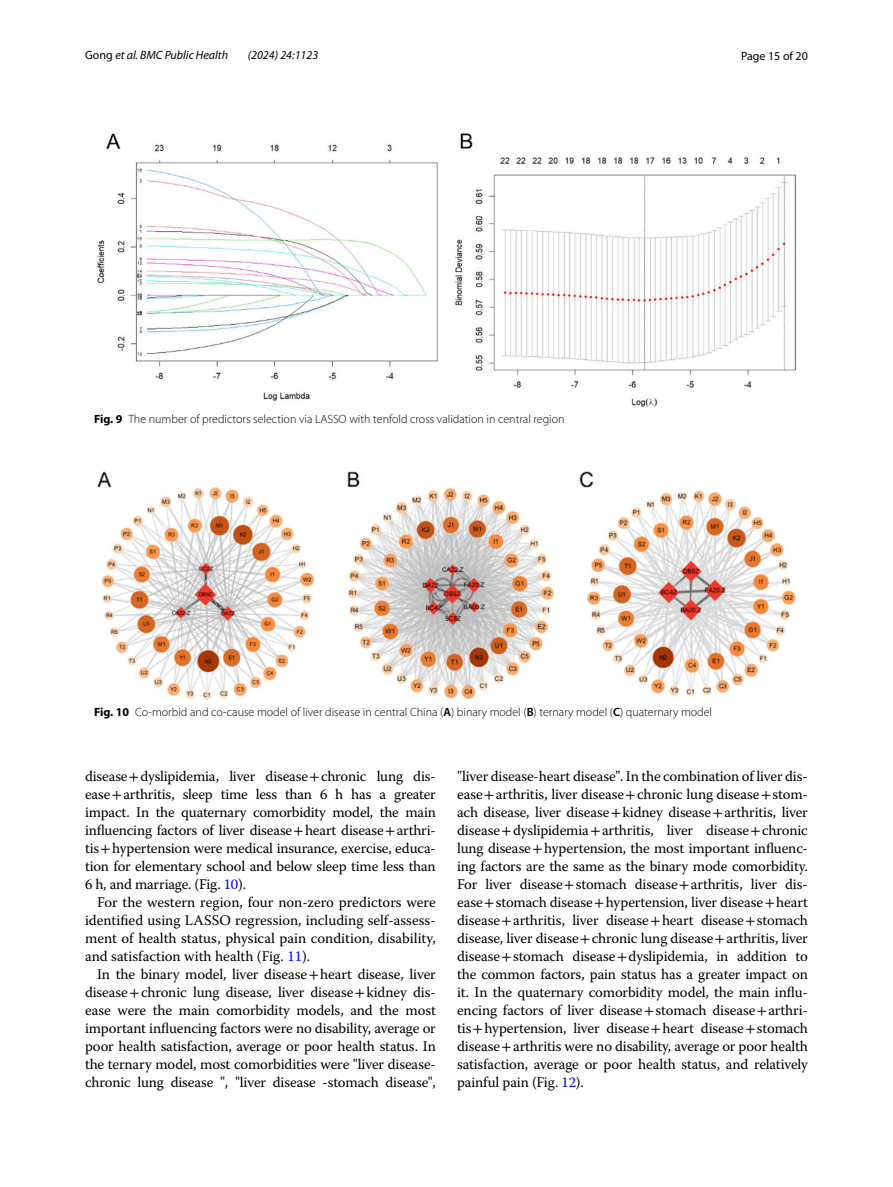
<style>
.page{position:relative;width:893px;height:1187px;background:#fff}
.page>*{position:absolute;margin:0;border:0;box-sizing:border-box;transform-origin:0 0}
.t1{font:14.7px/18px "Warnock Pro";letter-spacing:-.01em;color:#000;text-align:justify}
.t2{font:300 12px "Myriad Pro";color:#000}
.t3{font:italic 12px "Myriad Pro";color:#000}
.t4{font:12px "Myriad Pro";color:#000}
.s1{font-style:normal}
.s2{font-weight:700}
.s3{font-weight:600}
.s4{font-family:"STIX"}
.s5{color:#00f}
</style>
<div class="page">
<img style="left:97px;top:133px;width:699px;height:274px">
<img style="left:97px;top:471px;width:699px;height:229px">
<p class="t3" style="left:85px;top:48px;width:145px"><span class="s1">Gong</span> et al. BMC Public Health</p>
<p class="t3" style="left:248px;top:48px;width:72px">(2024) 24:1123</p>
<p class="t4" style="left:741px;top:48px;width:68px">Page 15 of 20</p>
<p class="t2" style="left:94px;top:412px;width:472px"><span class="s2">Fig. 9</span> The number of predictors selection via LASSO with tenfold cross validation in central region</p>
<p class="t2" style="left:94px;top:705px;width:620px"><span class="s2">Fig. 10</span> Co-morbid and co-cause model of liver disease in central China (<span class="s3">A</span>) binary model (<span class="s3">B</span>) ternary model (<span class="s3">C</span>) quaternary model</p>
<p class="t1" style="left:85px;top:766px;width:352px">disease<span class="s4">+</span>dyslipidemia, liver disease<span class="s4">+</span>chronic lung dis&shy;ease<span class="s4">+</span>arthritis, sleep time less than 6 h has a greater impact. In the quaternary comorbidity model, the main influencing factors of liver disease<span class="s4">+</span>heart disease<span class="s4">+</span>arthri&shy;tis<span class="s4">+</span>hypertension were medical insurance, exercise, educa&shy;tion for elementary school and below sleep time less than 6 h, and marriage. (Fig. <span class="s5">10</span>).</p>
<p class="t1" style="left:85px;top:892px;width:352px;text-indent:12px">For the western region, four non-zero predictors were identified using LASSO regression, including self-assess&shy;ment of health status, physical pain condition, disability, and satisfaction with health (Fig. <span class="s5">11</span>).</p>
<p class="t1" style="left:85px;top:964px;width:352px;text-indent:12px">In the binary model, liver disease<span class="s4">+</span>heart disease, liver disease<span class="s4">+</span>chronic lung disease, liver disease<span class="s4">+</span>kidney dis&shy;ease were the main comorbidity models, and the most important influencing factors were no disability, average or poor health satisfaction, average or poor health status. In the ternary model, most comorbidities were "liver disease&shy;chronic lung disease ", "liver disease -stomach disease",</p>
<p class="t1" style="left:457px;top:766px;width:352px">"liver disease-heart disease". In the combination of liver dis&shy;ease<span class="s4">+</span>arthritis, liver disease<span class="s4">+</span>chronic lung disease<span class="s4">+</span>stom&shy;ach disease, liver disease<span class="s4">+</span>kidney disease<span class="s4">+</span>arthritis, liver disease<span class="s4">+</span>dyslipidemia<span class="s4">+</span>arthritis, liver disease<span class="s4">+</span>chronic lung disease<span class="s4">+</span>hypertension, the most important influenc&shy;ing factors are the same as the binary mode comorbidity.<br>For liver disease<span class="s4">+</span>stomach disease<span class="s4">+</span>arthritis, liver dis&shy;ease<span class="s4">+</span>stomach disease<span class="s4">+</span>hypertension, liver disease<span class="s4">+</span>heart disease<span class="s4">+</span>arthritis, liver disease<span class="s4">+</span>heart disease<span class="s4">+</span>stomach disease, liver disease<span class="s4">+</span>chronic lung disease<span class="s4">+</span>arthritis, liver disease<span class="s4">+</span>stomach disease<span class="s4">+</span>dyslipidemia, in addition to the common factors, pain status has a greater impact on it. In the quaternary comorbidity model, the main influ&shy;encing factors of liver disease<span class="s4">+</span>stomach disease<span class="s4">+</span>arthri&shy;tis<span class="s4">+</span>hypertension, liver disease<span class="s4">+</span>heart disease<span class="s4">+</span>stomach disease<span class="s4">+</span>arthritis were no disability, average or poor health satisfaction, average or poor health status, and relatively painful pain (Fig. <span class="s5">12</span>).</p>
</div>
